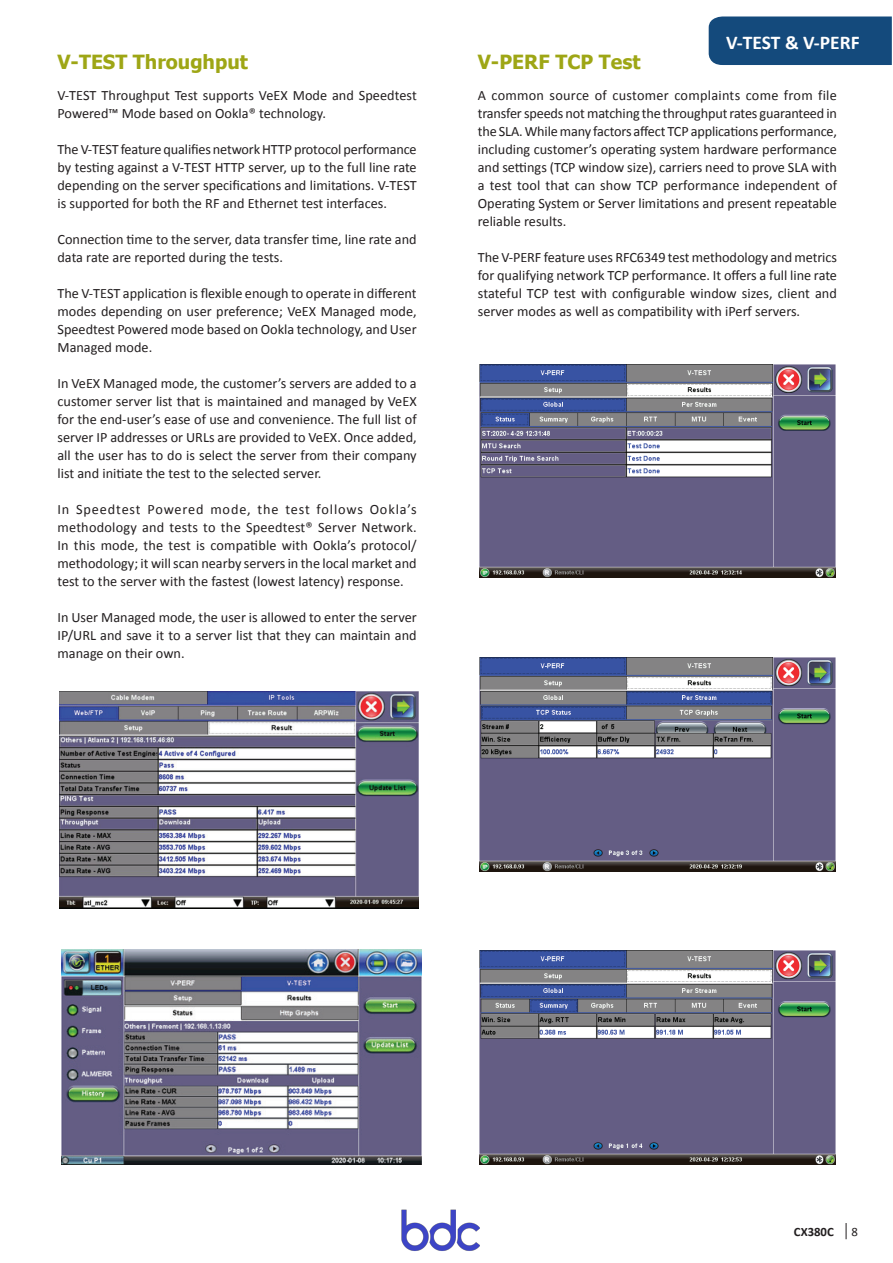
<style>
.page{position:relative;width:893px;height:1263px;background:#fff}
.page>*{position:absolute;margin:0;border:0;box-sizing:border-box;transform-origin:0 0}
.t1{font:700 19.5px "Tahoma";color:#9ea615}
.t2{font:700 19.5px "Calibri";color:#fff}
.t3{font:14.25px/18px "Calibri";color:#231f20;text-align:justify}
.t4{font:700 12.75px "Calibri";color:#231f20}
.t5{font:12.75px "Calibri";color:#231f20}
</style>
<div class="page">
<svg style="left:846px;top:1223px;width:1px;height:16px"></svg>
<div style="left:709px;top:17px;width:183px;height:48px;background:#144a7c"></div>
<img style="left:59px;top:691px;width:359px;height:218px">
<img style="left:62px;top:950px;width:359px;height:215px">
<img style="left:479px;top:364px;width:357px;height:214px">
<img style="left:479px;top:657px;width:357px;height:214px">
<img style="left:479px;top:951px;width:357px;height:214px">
<img style="left:401px;top:1209px;width:79px;height:42px">
<h1 class="t1" style="left:57px;top:48px;width:192px">V-TEST Throughput</h1>
<p class="t3" style="left:57px;top:87px;width:361px">V-TEST Throughput Test supports VeEX Mode and Speedtest<br>Powered™ Mode based on Ookla® technology.</p>
<p class="t3" style="left:57px;top:141px;width:361px">The V-TEST feature qualifies network HTTP protocol performance by testing against a V-TEST HTTP server, up to the full line rate depending on the server specifications and limitations. V-TEST is supported for both the RF and Ethernet test interfaces.</p>
<p class="t3" style="left:57px;top:231px;width:361px">Connection time to the server, data transfer time, line rate and data rate are reported during the tests.</p>
<p class="t3" style="left:57px;top:285px;width:361px">The V-TEST application is flexible enough to operate in different modes depending on user preference; VeEX Managed mode, Speedtest Powered mode based on Ookla technology, and User Managed mode.</p>
<p class="t3" style="left:57px;top:375px;width:361px">In VeEX Managed mode, the customer’s servers are added to a customer server list that is maintained and managed by VeEX for the end-user’s ease of use and convenience. The full list of server IP addresses or URLs are provided to VeEX. Once added, all the user has to do is select the server from their company list and initiate the test to the selected server.</p>
<p class="t3" style="left:57px;top:501px;width:361px">In Speedtest Powered mode, the test follows Ookla’s methodology and tests to the Speedtest® Server Network.<br>In this mode, the test is compatible with Ookla’s protocol/ methodology; it will scan nearby servers in the local market and test to the server with the fastest (lowest latency) response.</p>
<p class="t3" style="left:57px;top:609px;width:361px">In User Managed mode, the user is allowed to enter the server IP/URL and save it to a server list that they can maintain and manage on their own.</p>
<h1 class="t2" style="left:726px;top:30px;width:135px">V-TEST &amp; V-PERF</h1>
<h1 class="t1" style="left:478px;top:48px;width:164px">V-PERF TCP Test</h1>
<p class="t3" style="left:478px;top:87px;width:361px">A common source of customer complaints come from file transfer speeds not matching the throughput rates guaranteed in the SLA. While many factors affect TCP applications performance, including customer’s operating system hardware performance and settings (TCP window size), carriers need to prove SLA with a test tool that can show TCP performance independent of Operating System or Server limitations and present repeatable reliable results.</p>
<p class="t3" style="left:478px;top:249px;width:361px">The V-PERF feature uses RFC6349 test methodology and metrics for qualifying network TCP performance. It offers a full line rate stateful TCP test with configurable window sizes, client and server modes as well as compatibility with iPerf servers.</p>
<p class="t4" style="left:794px;top:1223px;width:41px">CX380C</p>
<p class="t5" style="left:851px;top:1223px;width:8px">8</p>
</div>
